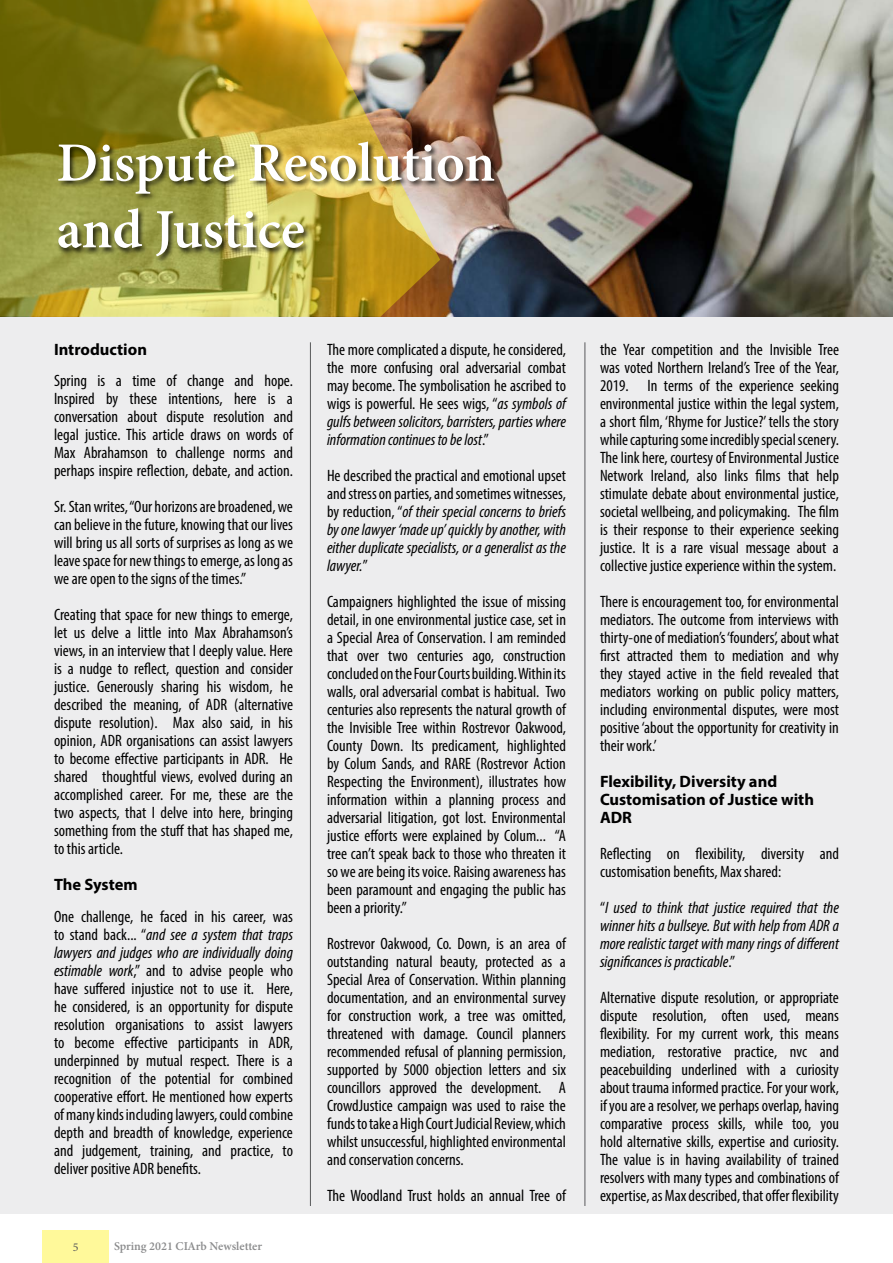
<style>
.page{position:relative;width:893px;height:1263px;background:#fff}
.page>*{position:absolute;margin:0;border:0;box-sizing:border-box;transform-origin:0 0}
.t1{font:600 55.5px/66.6px "Minion Pro";letter-spacing:-.005em;color:#fff}
.t2{font:condensed 16.5px/18px "Myriad Pro";color:#000;text-align:justify}
.t3{font:italic condensed 16.5px/18px "Myriad Pro";color:#000;text-align:justify}
.t4{font:700 16.5px/18px "Myriad Pro";color:#000}
.t5{font:600 12px "Minion Pro";letter-spacing:-.005em;color:#58595b}
.t6{font:12px "Minion Pro";color:#58595b}
.s1{font-style:italic}
.s2{font-style:normal}
</style>
<div class="page">
<div style="left:0;top:317px;width:893px;height:897px;background:#ededee"></div>
<img style="left:440px;top:0;width:453px;height:317px">
<hr style="left:310px;top:342px;width:1px;height:864px;background:#58595b">
<hr style="left:584px;top:342px;width:1px;height:864px;background:#58595b">
<img style="left:0;top:0;width:440px;height:317px">
<div style="left:57px;top:140px;width:445px;height:123px;background:#000;opacity:.75"></div>
<div style="left:43px;top:1231px;width:66px;height:32px;background:#fff99a"></div>
<h1 class="t1" style="left:57px;top:129px;width:440px">Dispute Resolution and Justice</h1>
<p class="t4" style="left:54px;top:340px;width:95px">Introduction</p>
<p class="t2" style="left:54px;top:372px;width:240px">Spring is a time of change and hope.<br>Inspired by these intentions, here is a conversation about dispute resolution and legal justice. This article draws on words of Max Abrahamson to challenge norms and perhaps inspire reflection, debate, and action.</p>
<p class="t2" style="left:54px;top:498px;width:241px">Sr. Stan writes, “Our horizons are broadened, we can believe in the future, knowing that our lives will bring us all sorts of surprises as long as we leave space for new things to emerge, as long as we are open to the signs of the times.”</p>
<p class="t2" style="left:54px;top:606px;width:241px">Creating that space for new things to emerge, let us delve a little into Max Abrahamson’s views, in an interview that I deeply value. Here is a nudge to reflect, question and consider justice. Generously sharing his wisdom, he described the meaning, of ADR (alternative dispute resolution). Max also said, in his opinion, ADR organisations can assist lawyers to become effective participants in ADR. He shared thoughtful views, evolved during an accomplished career. For me, these are the two aspects, that I delve into here, bringing something from the stuff that has shaped me, to this article.</p>
<p class="t4" style="left:54px;top:875px;width:85px">The System</p>
<p class="t2" style="left:54px;top:907px;width:240px">One challenge, he faced in his career, was to stand back... “<span class="s1">and see a system that traps lawyers and judges who are individually doing estimable work</span>,” and to advise people who have suffered injustice not to use it. Here, he considered, is an opportunity for dispute resolution organisations to assist lawyers to become effective participants in ADR, underpinned by mutual respect. There is a recognition of the potential for combined cooperative effort. He mentioned how experts of many kinds including lawyers, could combine depth and breadth of knowledge, experience and judgement, training, and practice, to deliver positive ADR benefits.</p>
<p class="t6" style="left:73px;top:1239px;width:7px">5</p>
<p class="t5" style="left:114px;top:1238px;width:150px">Spring 2021 CIArb Newsletter</p>
<p class="t2" style="left:327px;top:340px;width:240px">The more complicated a dispute, he considered, the more confusing oral adversarial combat may become. The symbolisation he ascribed to wigs is powerful. He sees wigs, “<span class="s1">as symbols of gulfs between solicitors, barristers, parties where information continues to be lost</span>.”</p>
<p class="t3" style="left:327px;top:466px;width:240px"><span class="s2">He described the practical and emotional upset and stress on parties, and sometimes witnesses, by reduction, “</span>of their special concerns to briefs by one lawyer ‘made up’ quickly by another, with either duplicate specialists, or a generalist as the lawyer.<span class="s2">”</span></p>
<p class="t2" style="left:327px;top:592px;width:241px">Campaigners highlighted the issue of missing detail, in one environmental justice case, set in a Special Area of Conservation. I am reminded that over two centuries ago, construction concluded on the Four Courts building. Within its walls, oral adversarial combat is habitual. Two centuries also represents the natural growth of the Invisible Tree within Rostrevor Oakwood, County Down. Its predicament, highlighted by Colum Sands, and RARE (Rostrevor Action Respecting the Environment), illustrates how information within a planning process and adversarial litigation, got lost. Environmental justice efforts were explained by Colum... “A tree can’t speak back to those who threaten it so we are being its voice. Raising awareness has been paramount and engaging the public has been a priority.”</p>
<p class="t2" style="left:327px;top:934px;width:240px">Rostrevor Oakwood, Co. Down, is an area of outstanding natural beauty, protected as a Special Area of Conservation. Within planning documentation, and an environmental survey for construction work, a tree was omitted, threatened with damage. Council planners recommended refusal of planning permission, supported by 5000 objection letters and six councillors approved the development. A CrowdJustice campaign was used to raise the funds to take a High Court Judicial Review, which whilst unsuccessful, highlighted environmental and conservation concerns.</p>
<p class="t2" style="left:327px;top:1186px;width:240px">The Woodland Trust holds an annual Tree of</p>
<p class="t2" style="left:600px;top:340px;width:240px">the Year competition and the Invisible Tree was voted Northern Ireland’s Tree of the Year, 2019. In terms of the experience seeking environmental justice within the legal system, a short film, ‘Rhyme for Justice?’ tells the story while capturing some incredibly special scenery.<br>The link here, courtesy of Environmental Justice Network Ireland, also links films that help stimulate debate about environmental justice, societal wellbeing, and policymaking. The film is their response to their experience seeking justice. It is a rare visual message about a collective justice experience within the system.</p>
<p class="t2" style="left:600px;top:592px;width:240px">There is encouragement too, for environmental mediators. The outcome from interviews with thirty-one of mediation’s ‘founders’, about what first attracted them to mediation and why they stayed active in the field revealed that mediators working on public policy matters, including environmental disputes, were most positive ‘about the opportunity for creativity in their work.’</p>
<p class="t4" style="left:600px;top:772px;width:216px">Flexibility, Diversity and<br>Customisation of Justice with<br>ADR</p>
<p class="t2" style="left:600px;top:844px;width:240px">Reflecting on flexibility, diversity and customisation benefits, Max shared:</p>
<p class="t3" style="left:600px;top:898px;width:241px"><span class="s2">“</span>I used to think that justice required that the winner hits a bullseye. But with help from ADR a more realistic target with many rings of different significances is practicable<span class="s2">.”</span></p>
<p class="t2" style="left:600px;top:988px;width:240px">Alternative dispute resolution, or appropriate dispute resolution, often used, means flexibility. For my current work, this means mediation, restorative practice, nvc and peacebuilding underlined with a curiosity about trauma informed practice. For your work, if you are a resolver, we perhaps overlap, having comparative process skills, while too, you hold alternative skills, expertise and curiosity.<br>The value is in having availability of trained resolvers with many types and combinations of expertise, as Max described, that offer flexibility</p>
</div>
